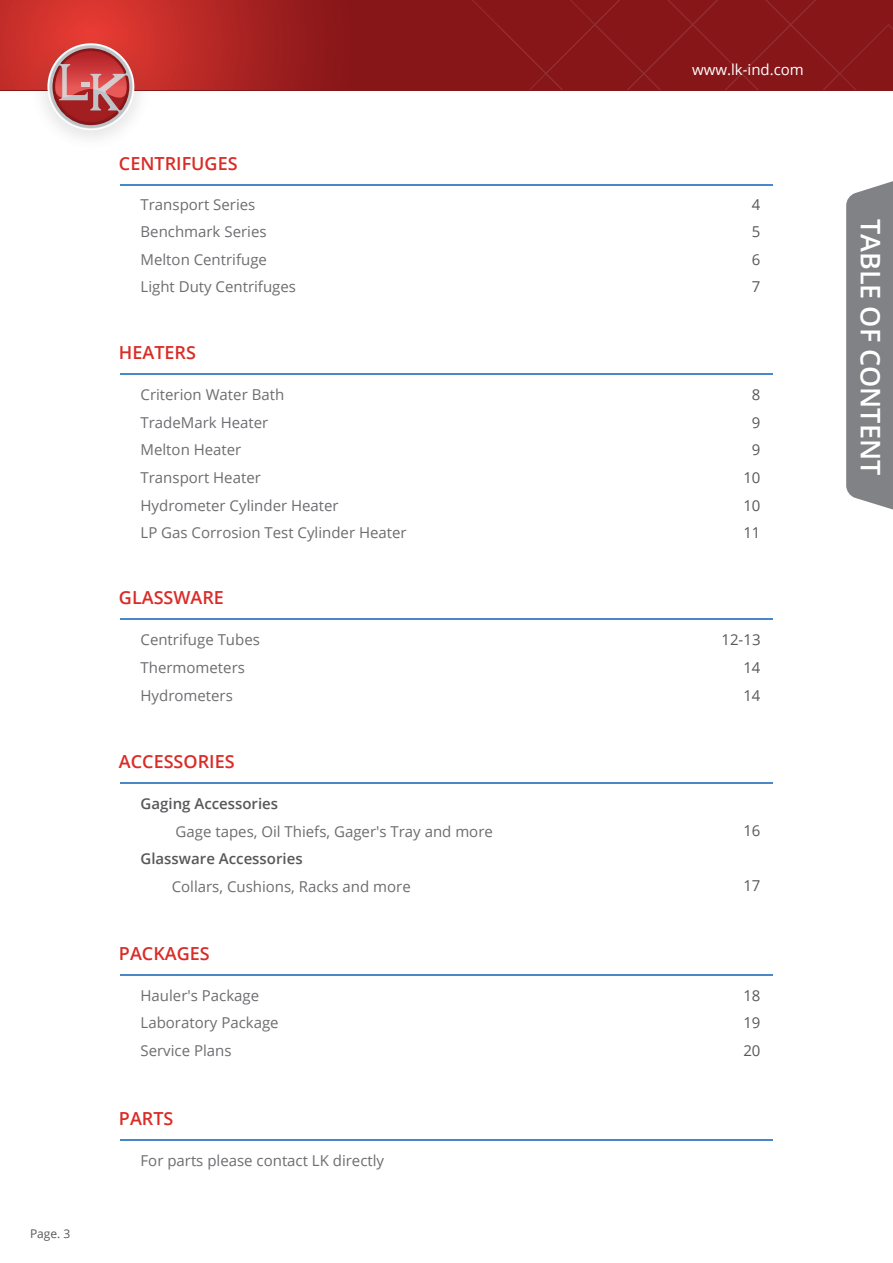
<style>
.page{position:relative;width:893px;height:1263px;background:#fff}
.page>*{position:absolute;margin:0;border:0;box-sizing:border-box;transform-origin:0 0}
.t1{font:600 27px "Open Sans";color:#fff}
.t2{font:600 18px "Open Sans";color:#da2c27}
.t3{font:15px/27.6px "Open Sans";color:#6c6d70}
.t4{font:600 15px "Open Sans";color:#57585a}
.t5{font:15px/27.6px "Open Sans";color:#57585a;text-align:justify}
.t6{font:15px "Open Sans";color:#fff}
.t7{font:12px "Open Sans";color:#57585a}
</style>
<div class="page">
<div style="left:0;top:0;width:893px;height:90px;background:#871619"></div>
<svg style="left:472px;top:0;width:421px;height:90px"></svg>
<img style="left:62px;top:128px;width:131px;height:58px">
<svg style="left:0;top:0;width:361px;height:128px"></svg>
<svg style="left:55px;top:51px;width:72px;height:47px;background:#c95f60"></svg>
<svg style="left:846px;top:181px;width:47px;height:329px;background:#86888b"></svg>
<hr style="left:120px;top:184px;width:652px;height:1px;background:#4a87c6">
<hr style="left:120px;top:373px;width:652px;height:2px;background:#4a87c6">
<hr style="left:120px;top:619px;width:652px;height:1px;background:#4a87c6">
<hr style="left:120px;top:782px;width:652px;height:2px;background:#4a87c6">
<hr style="left:120px;top:974px;width:652px;height:1px;background:#4a87c6">
<hr style="left:120px;top:1139px;width:652px;height:1px;background:#4a87c6">
<p class="t7" style="left:30px;top:1225px;width:42px">Page. 3</p>
<p class="t2" style="left:119px;top:151px;width:120px">CENTRIFUGES</p>
<p class="t3" style="left:141px;top:190px;width:157px">Transport Series<br>Benchmark Series<br>Melton Centrifuge<br>Light Duty Centrifuges</p>
<p class="t2" style="left:119px;top:340px;width:79px">HEATERS</p>
<p class="t3" style="left:141px;top:380px;width:268px">Criterion Water Bath<br>TradeMark Heater<br>Melton Heater<br>Transport Heater<br>Hydrometer Cylinder Heater<br>LP Gas Corrosion Test Cylinder Heater</p>
<p class="t2" style="left:119px;top:585px;width:106px">GLASSWARE</p>
<p class="t3" style="left:141px;top:626px;width:121px">Centrifuge Tubes<br>Thermometers<br>Hydrometers</p>
<p class="t2" style="left:119px;top:749px;width:117px">ACCESSORIES</p>
<p class="t4" style="left:141px;top:793px;width:139px">Gaging Accessories</p>
<p class="t3" style="left:176px;top:817px;width:319px">Gage tapes, Oil Thiefs, Gager's Tray and more</p>
<p class="t4" style="left:141px;top:848px;width:164px">Glassware Accessories</p>
<p class="t3" style="left:172px;top:872px;width:241px">Collars, Cushions, Racks and more</p>
<p class="t2" style="left:119px;top:941px;width:92px">PACKAGES</p>
<p class="t3" style="left:141px;top:981px;width:140px">Hauler's Package<br>Laboratory Package<br>Service Plans</p>
<p class="t2" style="left:119px;top:1105px;width:56px">PARTS</p>
<p class="t3" style="left:141px;top:1146px;width:245px">For parts please contact LK directly</p>
<p class="t6" style="left:692px;top:59px;width:113px">www.lk-ind.com</p>
<p class="t5" style="left:752px;top:190px;width:10px">4<br>5<br>6<br>7</p>
<p class="t5" style="left:743px;top:380px;width:19px;text-align:center">8<br>9<br>9<br>10<br>10<br>11</p>
<p class="t5" style="left:743px;top:626px;width:19px;text-indent:-22px">12-13<br>14<br>14</p>
<p class="t5" style="left:743px;top:817px;width:19px">16</p>
<p class="t5" style="left:743px;top:872px;width:19px">17</p>
<p class="t5" style="left:743px;top:981px;width:19px">18<br>19<br>20</p>
<h1 class="t1" style="left:889px;top:219px;width:258px;rotate:90deg">TABLE OF CONTENT</h1>
</div>
